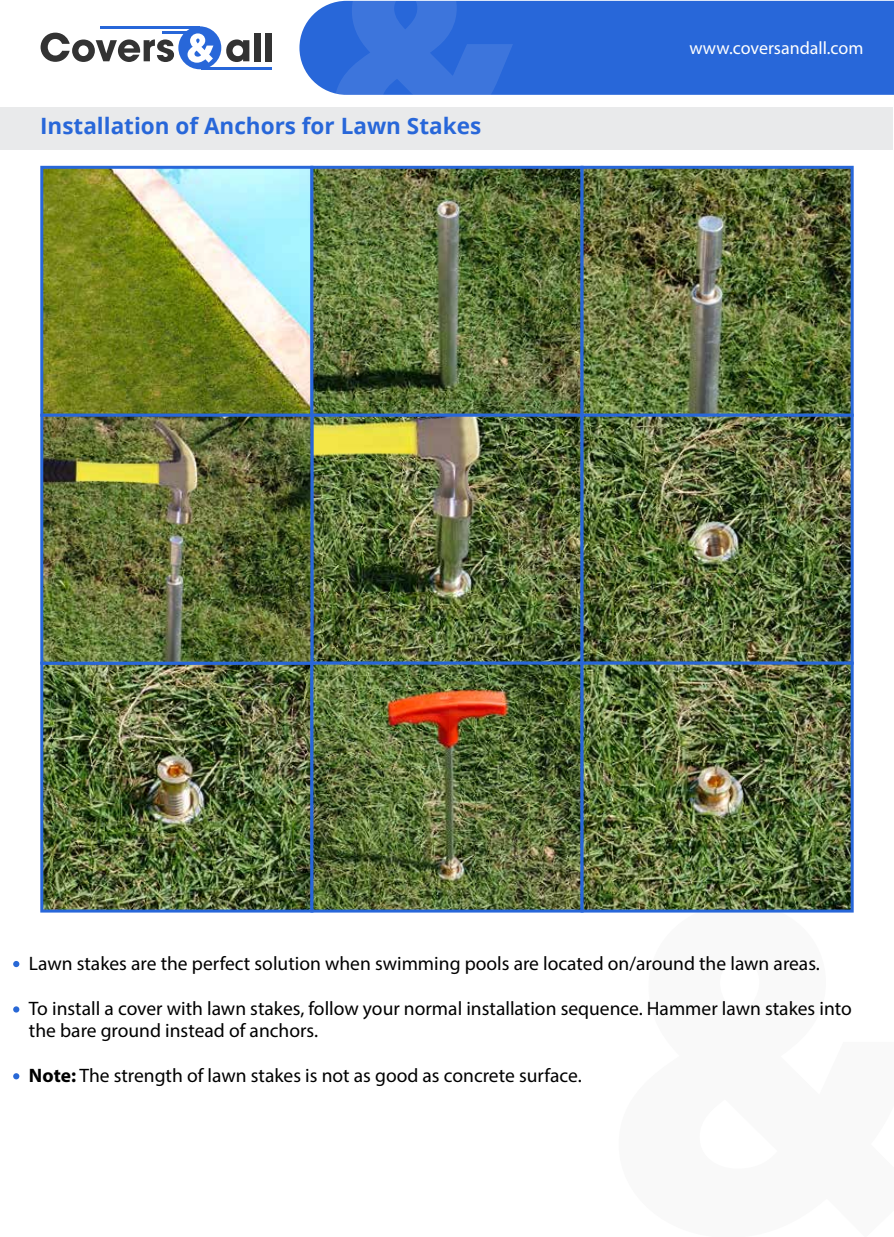
<style>
.page{position:relative;width:894px;height:1237px;background:#fff}
.page>*{position:absolute;margin:0;border:0;box-sizing:border-box;transform-origin:0 0}
.t1{font:700 22.5px "Open Sans";color:#2867d9}
.t2{font:19.5px/22.5px "Myriad Pro";color:#000}
.t3{font:18px "Myriad Pro";color:#fff}
.s1{font-weight:700}
</style>
<div class="page">
<div style="left:299px;top:1px;width:593px;height:94px;background:#2867d9"></div>
<svg style="left:334px;top:1px;width:179px;height:94px;background:#3570da"></svg>
<svg style="left:41px;top:33px;width:133px;height:29px"></svg>
<svg style="left:226px;top:39px;width:23px;height:23px"></svg>
<div style="left:254px;top:33px;width:6px;height:28px;background:#333"></div>
<div style="left:265px;top:33px;width:6px;height:28px;background:#333"></div>
<hr style="left:100px;top:26px;width:100px;height:3px;background:#2867d9">
<hr style="left:162px;top:32px;width:38px;height:2px;background:#2867d9">
<hr style="left:201px;top:67px;width:70px;height:2px;background:#2867d9">
<div style="left:178px;top:26px;width:43px;height:43px;background:#2867d9;border-radius:50%"></div>
<svg style="left:187px;top:33px;width:26px;height:30px"></svg>
<img style="left:44px;top:170px;width:805px;height:738px">
<div style="left:40px;top:166px;width:273px;height:251px;border:3px solid #2867d9"></div>
<div style="left:310px;top:166px;width:273px;height:251px;border:3px solid #2867d9"></div>
<div style="left:580px;top:166px;width:273px;height:251px;border:3px solid #2867d9"></div>
<div style="left:310px;top:414px;width:273px;height:251px;border:3px solid #2867d9"></div>
<div style="left:580px;top:414px;width:273px;height:251px;border:3px solid #2867d9"></div>
<div style="left:40px;top:662px;width:273px;height:250px;border:3px solid #2867d9"></div>
<div style="left:310px;top:662px;width:273px;height:250px;border:3px solid #2867d9"></div>
<div style="left:580px;top:662px;width:273px;height:250px;border:3px solid #2867d9"></div>
<div style="left:40px;top:414px;width:273px;height:251px;border:3px solid #2867d9"></div>
<svg style="left:13px;top:961px;width:6px;height:6px"></svg>
<svg style="left:13px;top:1006px;width:6px;height:6px"></svg>
<svg style="left:13px;top:1073px;width:6px;height:6px"></svg>
<div style="left:1px;top:107px;width:891px;height:43px;background:#e9eaeb"></div>
<p class="t1" style="left:40px;top:110px;width:442px">Installation of Anchors for Lawn Stakes</p>
<p class="t3" style="left:689px;top:37px;width:175px">www.coversandall.com</p>
<p class="t2" style="left:29px;top:951px;width:792px">Lawn stakes are the perfect solution when swimming pools are located on/around the lawn areas.</p>
<p class="t2" style="left:29px;top:996px;width:824px">To install a cover with lawn stakes, follow your normal installation sequence. Hammer lawn stakes into the bare ground instead of anchors.</p>
<p class="t2" style="left:29px;top:1064px;width:554px"><span class="s1">Note:</span> The strength of lawn stakes is not as good as concrete surface.</p>
</div>
